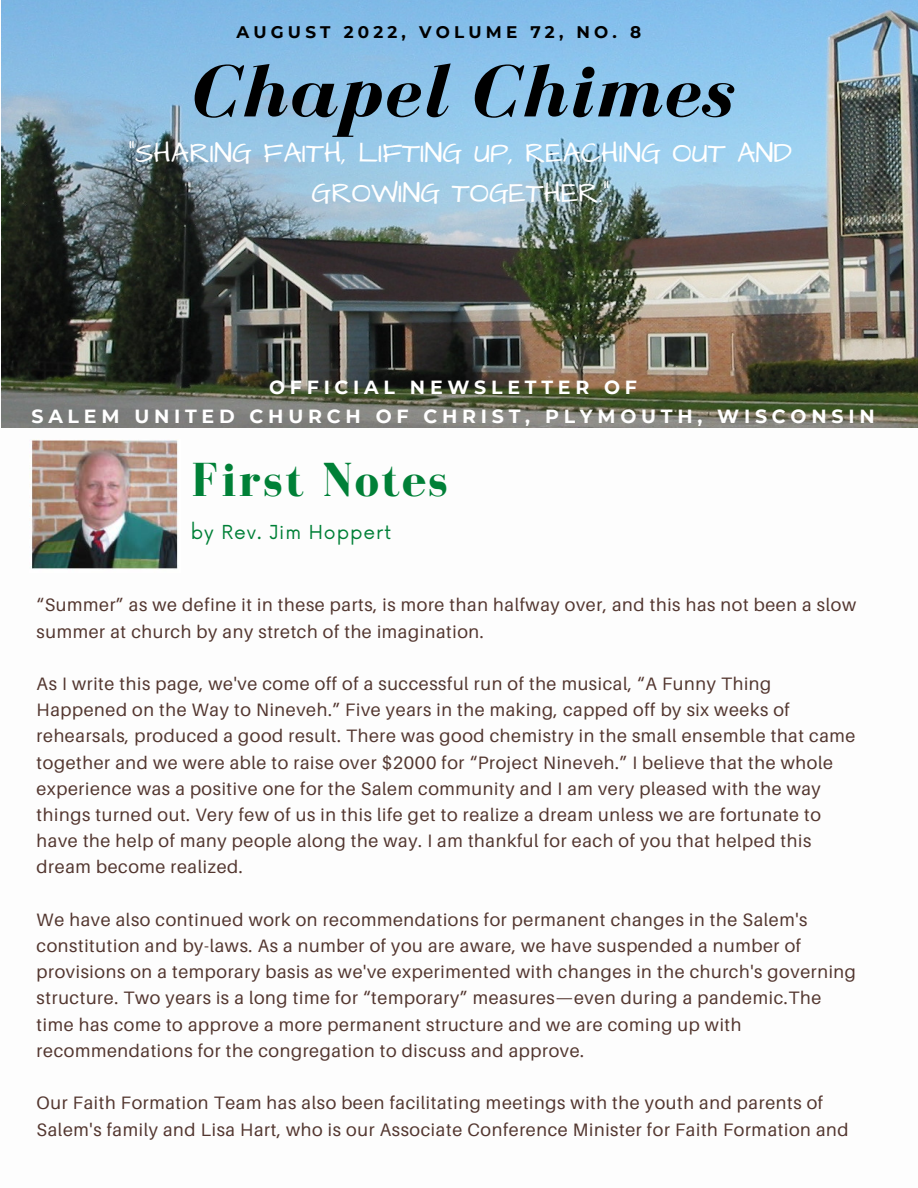
<style>
.page{position:relative;width:918px;height:1188px;background:#fff}
.page>*{position:absolute;margin:0;border:0;box-sizing:border-box;transform-origin:0 0}
.t1{font:italic 700 75.9px "Bodoni FLF";letter-spacing:.02em;color:#000}
.t2{font:700 49.2px "Bodoni FLF";letter-spacing:.05em;color:#008037}
.t3{font:28.8px/39.6px "Architects Daughter";color:#fff;text-align:center}
.t4{font:700 19.05px/29.2px "Montserrat";letter-spacing:.25em;color:#fff;text-align:center}
.t5{font:18.75px "Now";letter-spacing:.05em;color:#008037}
.t6{font:18px/26.2px "Aileron";letter-spacing:.035em;color:#533730}
.t7{font:700 16.8px "Montserrat";letter-spacing:.25em;color:#000}
</style>
<div class="page">
<img style="left:29px;top:439px;width:150px;height:130px">
<img style="left:2px;top:0;width:916px;height:428px">
<p class="t7" style="left:236px;top:22px;width:406px">AUGUST 2022, VOLUME 72, NO. 8</p>
<h1 class="t1" style="left:190px;top:51px;width:544px">Chapel Chimes</h1>
<h3 class="t3" style="left:128px;top:134px;width:665px">"SHARING FAITH, LIFTING UP, REACHING OUT AND<br>GROWING TOGETHER."</h3>
<p class="t4" style="left:31px;top:372px;width:845px">OFFICIAL NEWSLETTER OF<br>SALEM UNITED CHURCH OF CHRIST, PLYMOUTH, WISCONSIN</p>
<h2 class="t2" style="left:191px;top:453px;width:258px">First Notes</h2>
<p class="t5" style="left:191px;top:522px;width:202px">by Rev. Jim Hoppert</p>
<p class="t6" style="left:37px;top:592px;width:821px">“Summer” as we define it in these parts, is more than halfway over, and this has not been a slow summer at church by any stretch of the imagination.</p>
<p class="t6" style="left:37px;top:670px;width:820px">As I write this page, we've come off of a successful run of the musical, “A Funny Thing Happened on the Way to Nineveh.” Five years in the making, capped off by six weeks of rehearsals, produced a good result. There was good chemistry in the small ensemble that came together and we were able to raise over $2000 for “Project Nineveh.” I believe that the whole experience was a positive one for the Salem community and I am very pleased with the way things turned out. Very few of us in this life get to realize a dream unless we are fortunate to have the help of many people along the way. I am thankful for each of you that helped this dream become realized.</p>
<p class="t6" style="left:37px;top:906px;width:821px">We have also continued work on recommendations for permanent changes in the Salem's constitution and by-laws. As a number of you are aware, we have suspended a number of provisions on a temporary basis as we've experimented with changes in the church's governing structure. Two years is a long time for “temporary” measures—even during a pandemic.The time has come to approve a more permanent structure and we are coming up with recommendations for the congregation to discuss and approve.</p>
<p class="t6" style="left:37px;top:1090px;width:813px">Our Faith Formation Team has also been facilitating meetings with the youth and parents of<br>Salem's family and Lisa Hart, who is our Associate Conference Minister for Faith Formation and</p>
</div>
